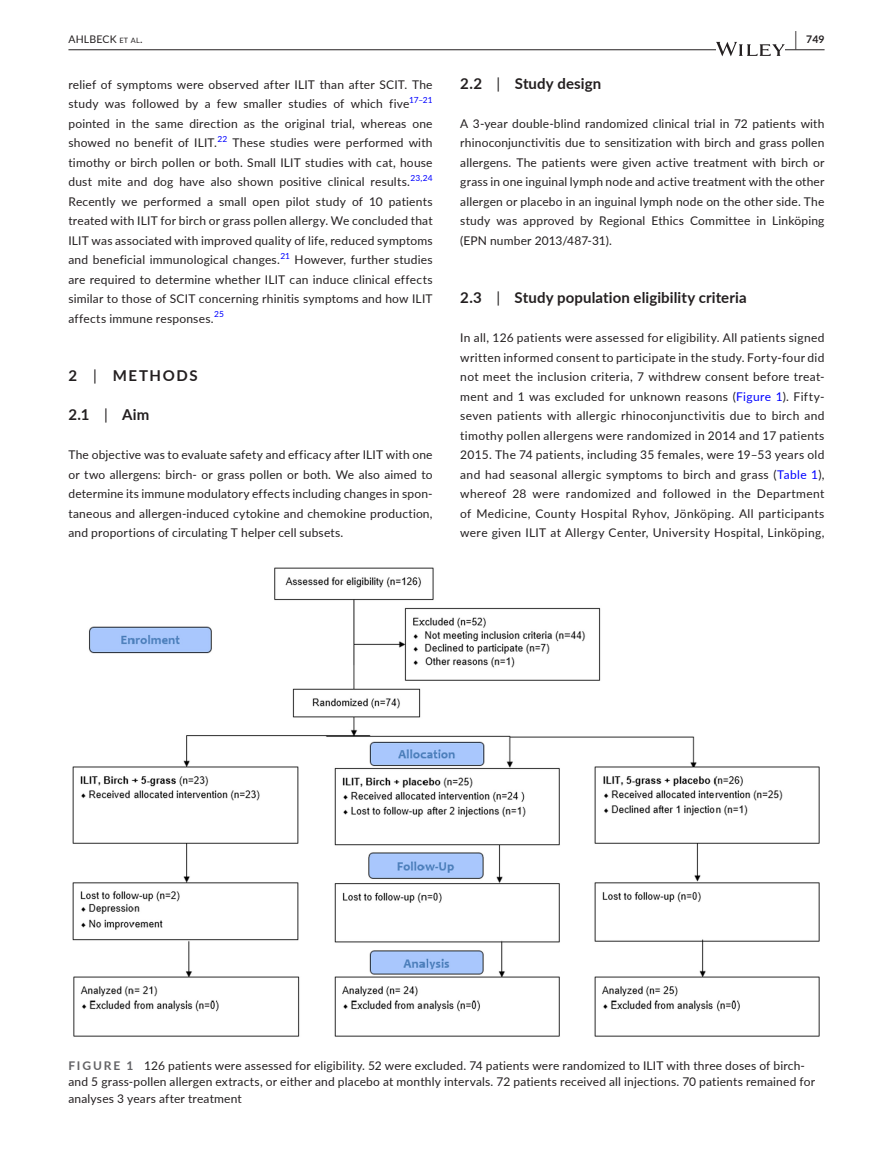
<style>
.page{position:relative;width:893px;height:1174px;background:#fff}
.page>*{position:absolute;margin:0;border:0;box-sizing:border-box;transform-origin:0 0}
.t1{font:700 15px "Lato";letter-spacing:.005em;color:#231f20}
.t2{font:700 15px "Lato";letter-spacing:.11em;color:#231f20}
.t3{font:12px/19.5px "Lato";letter-spacing:.015em;color:#231f20;text-align:justify}
.t4{font:10.5px "Lato";letter-spacing:.015em;color:#231f20}
.t5{font:700 10.5px "Lato";color:#231f20}
.s1{font-size:7.35px}
.s2{font-size:19.5px}
.s3{font-weight:400}
.s4{color:#00f}
.s5{font-weight:700;color:#636366}
</style>
<div class="page">
<hr style="left:68px;top:49px;width:756px;height:1px;background:#231f20">
<svg style="left:716px;top:42px;width:69px;height:14px"></svg>
<img style="left:72px;top:567px;width:748px;height:470px">
<p class="t4" style="left:68px;top:31px;width:76px">AHLBECK <span class="s1">et al</span>.</p>
<p class="t5" style="left:795px;top:31px;width:31px"><span class="s2">|</span> 749</p>
<p class="t3" style="left:68px;top:74px;width:366px">relief of symptoms were observed after ILIT than after SCIT. The study was followed by a few smaller studies of which five<sup>17–21 </sup>pointed in the same direction as the original trial, whereas one showed no benefit of ILIT.<sup>22</sup> These studies were performed with timothy or birch pollen or both. Small ILIT studies with cat, house dust mite and dog have also shown positive clinical results.<sup>23,24<br></sup>Recently we performed a small open pilot study of 10 patients treated with ILIT for birch or grass pollen allergy. We concluded that ILIT was associated with improved quality of life, reduced symptoms and beneficial immunological changes.<sup>21</sup> However, further studies are required to determine whether ILIT can induce clinical effects similar to those of SCIT concerning rhinitis symptoms and how ILIT affects immune responses.<sup>25</sup></p>
<p class="t1" style="left:460px;top:72px;width:142px">2.2 <span class="s3">|</span> Study design</p>
<p class="t3" style="left:460px;top:113px;width:366px">A 3-year double-blind randomized clinical trial in 72 patients with rhinoconjunctivitis due to sensitization with birch and grass pollen allergens. The patients were given active treatment with birch or grass in one inguinal lymph node and active treatment with the other allergen or placebo in an inguinal lymph node on the other side. The study was approved by Regional Ethics Committee in Linköping (EPN number 2013/487-31).</p>
<p class="t1" style="left:460px;top:287px;width:288px">2.3 <span class="s3">|</span> Study population eligibility criteria</p>
<p class="t3" style="left:460px;top:327px;width:366px">In all, 126 patients were assessed for eligibility. All patients signed written informed consent to participate in the study. Forty-four did not meet the inclusion criteria, 7 withdrew consent before treat&shy;ment and 1 was excluded for unknown reasons (<span class="s4">Figure 1</span>). Fifty&shy;seven patients with allergic rhinoconjunctivitis due to birch and timothy pollen allergens were randomized in 2014 and 17 patients 2015. The 74 patients, including 35 females, were 19–53 years old and had seasonal allergic symptoms to birch and grass (<span class="s4">Table 1</span>), whereof 28 were randomized and followed in the Department of Medicine, County Hospital Ryhov, Jönköping. All participants were given ILIT at Allergy Center, University Hospital, Linköping,</p>
<p class="t2" style="left:68px;top:365px;width:131px">2 <span class="s3">|</span> METHODS</p>
<p class="t1" style="left:68px;top:404px;width:82px">2.1 <span class="s3">|</span> Aim</p>
<p class="t3" style="left:68px;top:444px;width:366px">The objective was to evaluate safety and efficacy after ILIT with one or two allergens: birch- or grass pollen or both. We also aimed to determine its immune modulatory effects including changes in spon&shy;taneous and allergen-induced cytokine and chemokine production, and proportions of circulating T helper cell subsets.</p>
<p class="t3" style="left:68px;top:1056px;width:748px;line-height:16.5px;text-align:left"><span class="s5">FIGURE 1</span> 126 patients were assessed for eligibility. 52 were excluded. 74 patients were randomized to ILIT with three doses of birch&shy;and 5 grass-pollen allergen extracts, or either and placebo at monthly intervals. 72 patients received all injections. 70 patients remained for analyses 3 years after treatment</p>
</div>
